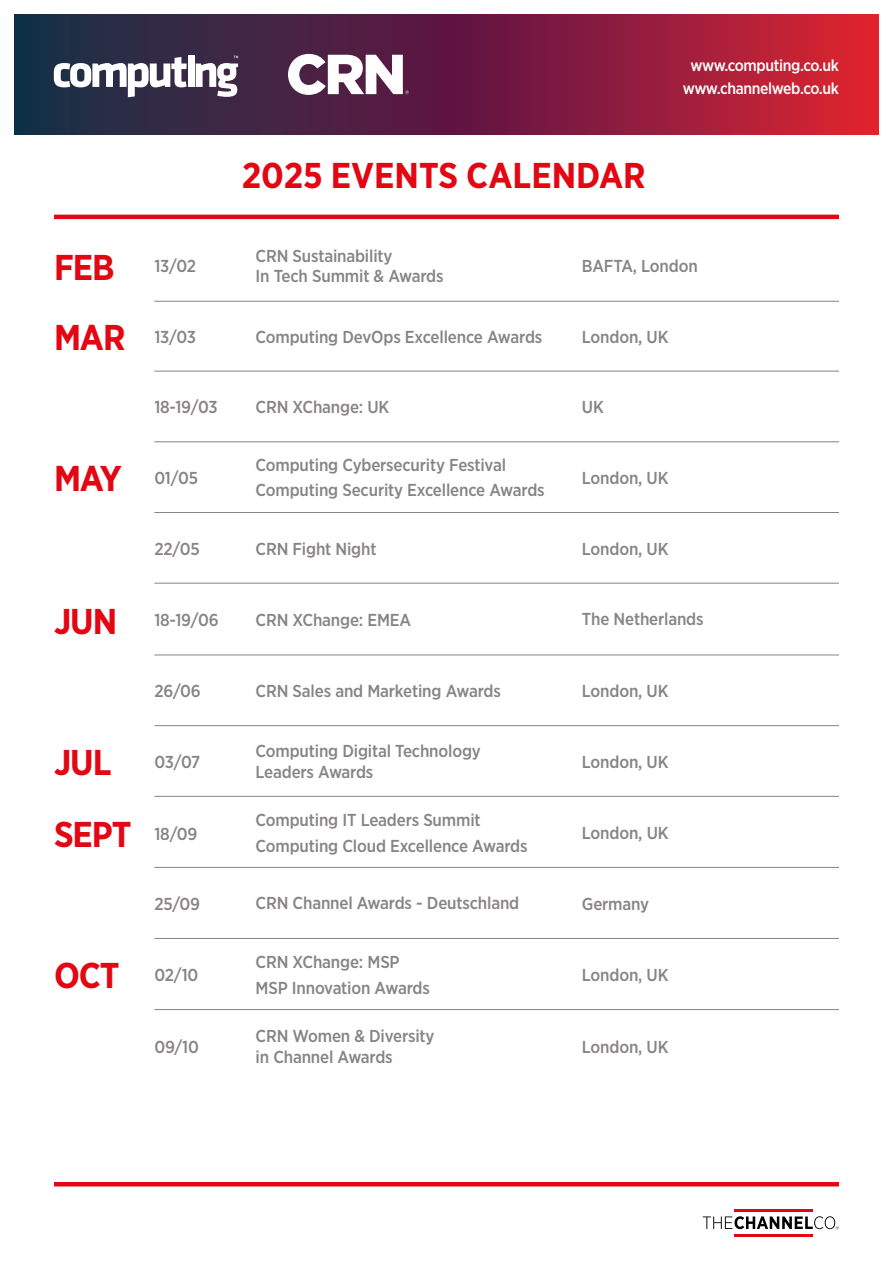
<style>
.page{position:relative;width:893px;height:1263px;background:#fff}
.page>*{position:absolute;margin:0;border:0;box-sizing:border-box;transform-origin:0 0}
.t1{font:700 35.85px/70.3px "Gotham Narrow";letter-spacing:-.03em;color:#e30613}
.t2{font:700 35.85px "Gotham Narrow";color:#e30613}
.t3{font:500 17.25px/20.7px "Gotham Narrow";letter-spacing:-.01em;color:#878483}
.t4{font:500 16.05px/22.8px "Gotham Narrow";letter-spacing:-.025em;color:#fff;text-align:center}
</style>
<div class="page">
<svg style="left:14px;top:15px;width:865px;height:120px;background:#72203e"></svg>
<svg style="left:288px;top:54px;width:121px;height:41px"></svg>
<svg style="left:54px;top:57px;width:133px;height:40px"></svg>
<div style="left:188px;top:56px;width:7px;height:7px;background:#fff"></div>
<div style="left:188px;top:64px;width:7px;height:23px;background:#fff"></div>
<svg style="left:196px;top:56px;width:42px;height:41px"></svg>
<hr style="left:54px;top:215px;width:785px;height:4px;background:#e30613">
<hr style="left:54px;top:1182px;width:785px;height:4px;background:#e30613">
<hr style="left:734px;top:1234px;width:79px;height:2px;background:#e30613">
<hr style="left:734px;top:1209px;width:79px;height:2px;background:#e30613">
<svg style="left:703px;top:1216px;width:136px;height:13px"></svg>
<hr style="left:154px;top:301px;width:685px;height:1px;background:#878483">
<hr style="left:154px;top:371px;width:685px;height:1px;background:#878483">
<hr style="left:154px;top:441px;width:685px;height:1px;background:#878483">
<hr style="left:154px;top:512px;width:685px;height:1px;background:#878483">
<hr style="left:154px;top:583px;width:685px;height:1px;background:#878483">
<hr style="left:154px;top:655px;width:685px;height:1px;background:#878483">
<hr style="left:154px;top:725px;width:685px;height:1px;background:#878483">
<hr style="left:154px;top:796px;width:685px;height:1px;background:#878483">
<hr style="left:154px;top:867px;width:685px;height:1px;background:#878483">
<hr style="left:154px;top:938px;width:685px;height:1px;background:#878483">
<hr style="left:154px;top:1009px;width:685px;height:1px;background:#878483">
<p class="t4" style="left:683px;top:54px;width:158px">www.computing.co.uk www.channelweb.co.uk</p>
<h1 class="t2" style="left:242px;top:153px;width:405px">2025 EVENTS CALENDAR</h1>
<h1 class="t1" style="left:54px;top:232px;width:73px">FEB<br>MAR</h1>
<p class="t3" style="left:154px;top:256px;width:43px">13/02</p>
<p class="t3" style="left:256px;top:245px;width:189px">CRN Sustainability<br>In Tech Summit &amp; Awards</p>
<p class="t3" style="left:582px;top:255px;width:117px">BAFTA, London</p>
<p class="t3" style="left:154px;top:326px;width:43px">13/03</p>
<p class="t3" style="left:256px;top:326px;width:288px">Computing DevOps Excellence Awards</p>
<p class="t3" style="left:582px;top:326px;width:88px">London, UK</p>
<p class="t3" style="left:154px;top:396px;width:65px">18-19/03</p>
<p class="t3" style="left:256px;top:396px;width:135px">CRN XChange: UK</p>
<p class="t3" style="left:582px;top:396px;width:23px">UK</p>
<h1 class="t1" style="left:54px;top:443px;width:69px">MAY</h1>
<p class="t3" style="left:154px;top:467px;width:45px">01/05</p>
<p class="t3" style="left:256px;top:452px;width:291px;line-height:25.5px">Computing Cybersecurity Festival<br>Computing Security Excellence Awards</p>
<p class="t3" style="left:582px;top:467px;width:88px">London, UK</p>
<p class="t3" style="left:154px;top:538px;width:47px">22/05</p>
<p class="t3" style="left:256px;top:538px;width:122px">CRN Fight Night</p>
<p class="t3" style="left:582px;top:538px;width:88px">London, UK</p>
<h1 class="t1" style="left:54px;top:585px;width:65px">JUN</h1>
<p class="t3" style="left:154px;top:609px;width:66px">18-19/06</p>
<p class="t3" style="left:256px;top:609px;width:157px">CRN XChange: EMEA</p>
<p class="t3" style="left:582px;top:609px;width:123px">The Netherlands</p>
<p class="t3" style="left:154px;top:680px;width:48px">26/06</p>
<p class="t3" style="left:256px;top:680px;width:247px">CRN Sales and Marketing Awards</p>
<p class="t3" style="left:582px;top:680px;width:88px">London, UK</p>
<h1 class="t1" style="left:54px;top:727px;width:59px">JUL</h1>
<p class="t3" style="left:154px;top:751px;width:48px">03/07</p>
<p class="t3" style="left:256px;top:740px;width:227px">Computing Digital Technology<br>Leaders Awards</p>
<p class="t3" style="left:582px;top:751px;width:88px">London, UK</p>
<h1 class="t1" style="left:54px;top:798px;width:79px">SEPT</h1>
<p class="t3" style="left:154px;top:823px;width:45px">18/09</p>
<p class="t3" style="left:256px;top:807px;width:273px;line-height:25.5px">Computing IT Leaders Summit<br>Computing Cloud Excellence Awards</p>
<p class="t3" style="left:582px;top:823px;width:88px">London, UK</p>
<p class="t3" style="left:154px;top:893px;width:47px">25/09</p>
<p class="t3" style="left:256px;top:893px;width:265px">CRN Channel Awards - Deutschland</p>
<p class="t3" style="left:582px;top:893px;width:69px">Germany</p>
<h1 class="t1" style="left:54px;top:940px;width:67px">OCT</h1>
<p class="t3" style="left:154px;top:965px;width:46px">02/10</p>
<p class="t3" style="left:154px;top:1036px;width:46px">09/10</p>
<p class="t3" style="left:256px;top:949px;width:176px;line-height:25.5px">CRN XChange: MSP<br>MSP Innovation Awards</p>
<p class="t3" style="left:256px;top:1026px;width:180px">CRN Women &amp; Diversity in Channel Awards</p>
<p class="t3" style="left:582px;top:964px;width:88px">London, UK</p>
<p class="t3" style="left:582px;top:1036px;width:88px">London, UK</p>
</div>
